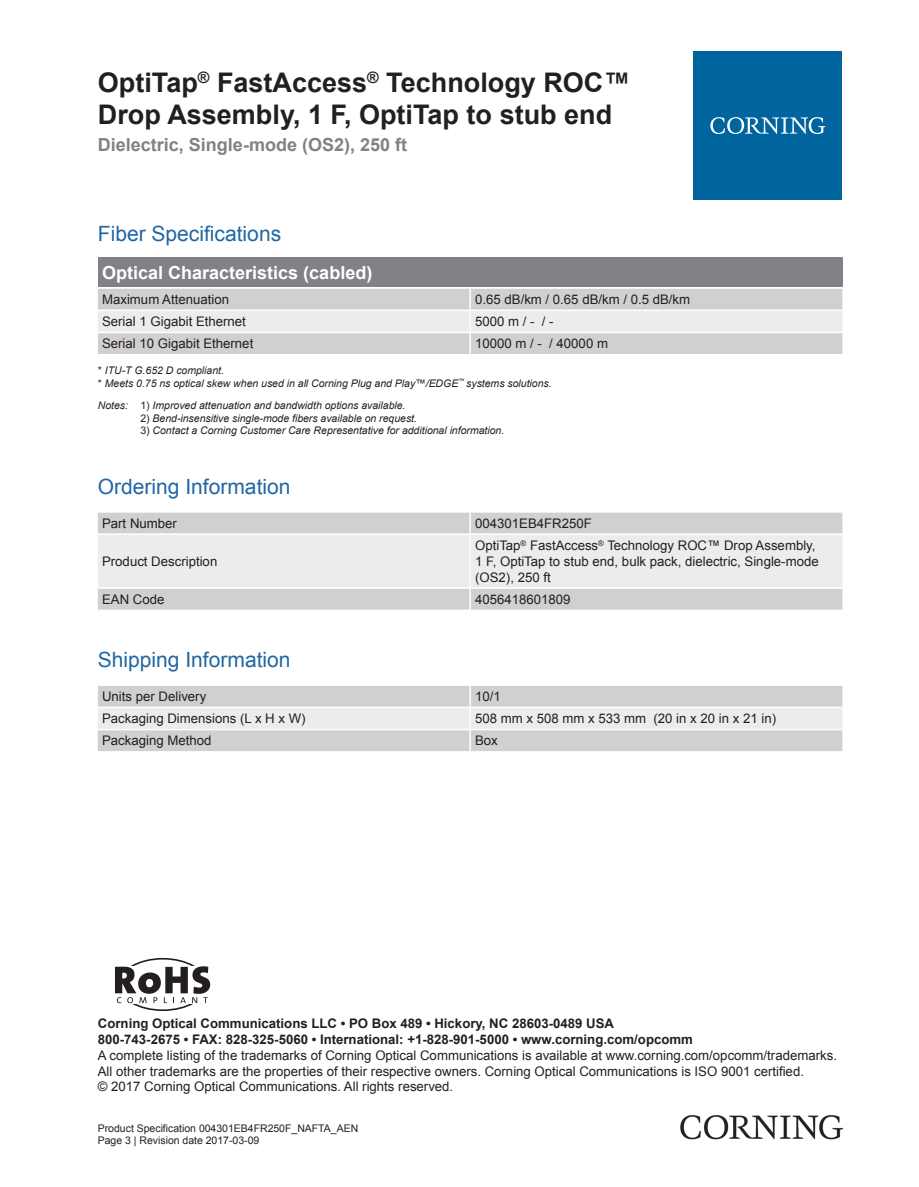
<style>
.page{position:relative;width:919px;height:1187px;background:#fff}
.page>*{position:absolute;margin:0;border:0;box-sizing:border-box;transform-origin:0 0}
.t1{font:700 27px/32.4px "Arial";color:#231f20}
.t2{font:21px "Arial";color:#2166a2}
.t3{font:700 18px "Arial";color:#808285}
.t4{font:700 18px "Arial";color:#fff}
.t5{font:13.2px/15.9px "Arial";color:#231f20}
.t6{font:700 13.2px/15.9px "Arial";color:#231f20}
.t7{font:italic 10.5px/12.6px "Arial";color:#231f20}
.t8{font:10.5px/12.6px "Arial";color:#231f20}
.s1{font-style:normal}
</style>
<div class="page">
<div style="left:98px;top:257px;width:744px;height:30px;background:#808285"></div>
<div style="left:98px;top:289px;width:744px;height:65px;background:#d1cfcf"></div>
<div style="left:98px;top:311px;width:744px;height:21px;background:#edeceb"></div>
<hr style="left:469px;top:289px;width:2px;height:20px;background:#fff">
<hr style="left:469px;top:311px;width:2px;height:21px;background:#fff">
<hr style="left:469px;top:333px;width:2px;height:21px;background:#fff">
<hr style="left:98px;top:309px;width:372px;height:2px;background:#fff">
<hr style="left:470px;top:309px;width:372px;height:2px;background:#fff">
<hr style="left:98px;top:332px;width:372px;height:1px;background:#fff">
<hr style="left:470px;top:332px;width:372px;height:1px;background:#fff">
<div style="left:98px;top:512px;width:744px;height:97px;background:#d1cfcf"></div>
<div style="left:98px;top:535px;width:744px;height:52px;background:#edeceb"></div>
<hr style="left:469px;top:512px;width:2px;height:21px;background:#fff">
<hr style="left:469px;top:535px;width:2px;height:52px;background:#fff">
<hr style="left:469px;top:589px;width:2px;height:20px;background:#fff">
<hr style="left:98px;top:533px;width:372px;height:2px;background:#fff">
<hr style="left:470px;top:533px;width:372px;height:2px;background:#fff">
<hr style="left:98px;top:587px;width:372px;height:2px;background:#fff">
<hr style="left:470px;top:587px;width:372px;height:2px;background:#fff">
<div style="left:98px;top:686px;width:744px;height:65px;background:#d1cfcf"></div>
<div style="left:98px;top:708px;width:744px;height:20px;background:#edeceb"></div>
<hr style="left:469px;top:685px;width:2px;height:21px;background:#fff">
<hr style="left:469px;top:708px;width:2px;height:20px;background:#fff">
<hr style="left:469px;top:730px;width:2px;height:21px;background:#fff">
<hr style="left:98px;top:706px;width:372px;height:2px;background:#fff">
<hr style="left:470px;top:706px;width:372px;height:2px;background:#fff">
<hr style="left:98px;top:728px;width:372px;height:2px;background:#fff">
<hr style="left:470px;top:728px;width:372px;height:2px;background:#fff">
<div style="left:693px;top:51px;width:149px;height:149px;background:#00649e"></div>
<svg style="left:710px;top:117px;width:115px;height:17px"></svg>
<img style="left:680px;top:1115px;width:162px;height:24px">
<div style="left:118px;top:957px;width:90px;height:53px;border:2px solid #231f20;border-radius:50%"></div>
<div style="left:98px;top:966px;width:123px;height:38px;background:#fff"></div>
<svg style="left:115px;top:966px;width:95px;height:37px"></svg>
<h1 class="t1" style="left:98px;top:66px;width:534px">OptiTap<sup>®</sup> FastAccess<sup>®</sup> Technology ROC™<br>Drop Assembly, 1 F, OptiTap to stub end</h1>
<h3 class="t3" style="left:98px;top:132px;width:311px">Dielectric, Single-mode (OS2), 250 ft</h3>
<h2 class="t2" style="left:98px;top:219px;width:185px">Fiber Specifications</h2>
<h3 class="t4" style="left:102px;top:260px;width:272px">Optical Characteristics (cabled)</h3>
<p class="t5" style="left:102px;top:291px;width:128px">Maximum Attenuation</p>
<p class="t5" style="left:475px;top:291px;width:216px">0.65 dB/km / 0.65 dB/km / 0.5 dB/km</p>
<p class="t5" style="left:102px;top:313px;width:145px">Serial 1 Gigabit Ethernet</p>
<p class="t5" style="left:475px;top:313px;width:80px">5000 m / - / -</p>
<p class="t5" style="left:102px;top:335px;width:153px">Serial 10 Gigabit Ethernet</p>
<p class="t5" style="left:475px;top:335px;width:134px">10000 m / - / 40000 m</p>
<p class="t7" style="left:98px;top:364px;width:455px"><span class="s1">*</span> ITU-T G.652 D compliant.<br><span class="s1">*</span> Meets 0.75 ns optical skew when used in all Corning Plug and Play™/EDGE<sup>™</sup> systems solutions.</p>
<p class="t7" style="left:98px;top:399px;width:309px">Notes: <span class="s1">1)</span> Improved attenuation and bandwidth options available.</p>
<p class="t7" style="left:140px;top:412px;width:278px"><span class="s1">2)</span> Bend-insensitive single-mode fibers available on request.</p>
<p class="t7" style="left:140px;top:424px;width:365px"><span class="s1">3)</span> Contact a Corning Customer Care Representative for additional information.</p>
<h2 class="t2" style="left:98px;top:472px;width:194px">Ordering Information</h2>
<p class="t5" style="left:102px;top:515px;width:76px">Part Number</p>
<p class="t5" style="left:475px;top:515px;width:118px">004301EB4FR250F</p>
<p class="t5" style="left:102px;top:553px;width:117px">Product Description</p>
<p class="t5" style="left:475px;top:537px;width:345px">OptiTap<sup>®</sup> FastAccess<sup>®</sup> Technology ROC™ Drop Assembly,<br>1 F, OptiTap to stub end, bulk pack, dielectric, Single-mode (OS2), 250 ft</p>
<p class="t5" style="left:102px;top:591px;width:64px">EAN Code</p>
<p class="t5" style="left:475px;top:591px;width:97px">4056418601809</p>
<h2 class="t2" style="left:98px;top:645px;width:194px">Shipping Information</h2>
<p class="t5" style="left:102px;top:688px;width:106px">Units per Delivery</p>
<p class="t5" style="left:475px;top:688px;width:27px">10/1</p>
<p class="t5" style="left:102px;top:710px;width:205px">Packaging Dimensions (L x H x W)</p>
<p class="t5" style="left:475px;top:710px;width:302px">508 mm x 508 mm x 533 mm (20 in x 20 in x 21 in)</p>
<p class="t5" style="left:102px;top:732px;width:111px">Packaging Method</p>
<p class="t5" style="left:475px;top:732px;width:24px">Box</p>
<p class="t6" style="left:98px;top:1015px;width:596px">Corning Optical Communications LLC • PO Box 489 • Hickory, NC 28603-0489 USA<br>800-743-2675 • FAX: 828-325-5060 • International: +1-828-901-5000 • www.corning.com/opcomm</p>
<p class="t5" style="left:98px;top:1046px;width:740px">A complete listing of the trademarks of Corning Optical Communications is available at www.corning.com/opcomm/trademarks.<br>All other trademarks are the properties of their respective owners. Corning Optical Communications is ISO 9001 certified.<br>© 2017 Corning Optical Communications. All rights reserved.</p>
<p class="t8" style="left:98px;top:1121px;width:262px">Product Specification 004301EB4FR250F_NAFTA_AEN<br>Page 3 | Revision date 2017-03-09</p>
</div>
